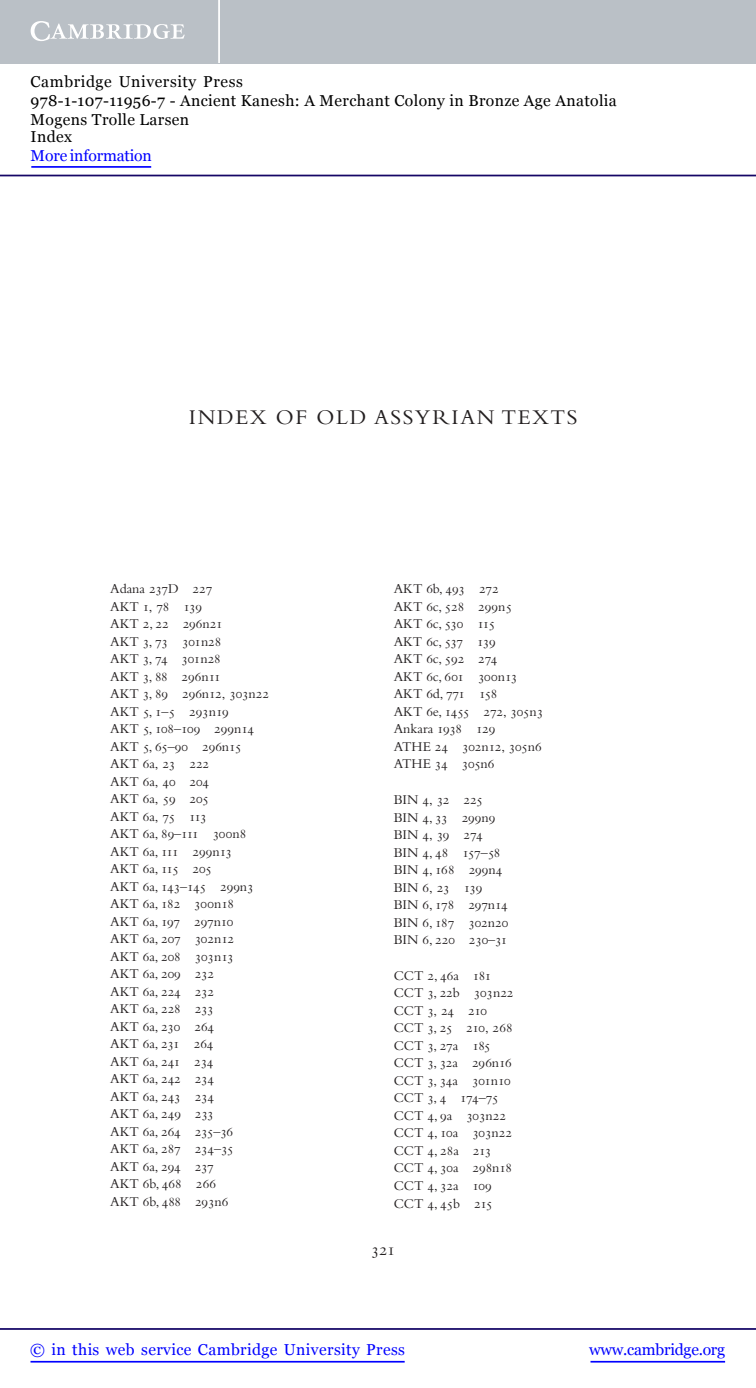
<style>
.page{position:relative;width:756px;height:1388px;background:#fff}
.page>*{position:absolute;margin:0;border:0;box-sizing:border-box;transform-origin:0 0}
.t1{font:21.88px "Bembo Std";letter-spacing:.23em;color:#231f20}
.t2{font:17.5px "Bembo Std";color:#231f20}
.t3{font:15.75px/18.9px "Georgia";letter-spacing:.025em;color:#000}
.t4{font:15.75px "Georgia";letter-spacing:.025em;color:#00f}
.t5{font:15.75px "Georgia";letter-spacing:-.015em;color:#00f}
.t6{font:15.75px "Georgia";letter-spacing:-.01em;color:#00f}
.t7{font:14px/17.5px "Bembo Std";color:#231f20}
</style>
<div class="page">
<hr style="left:591px;top:1361px;width:134px;height:1px;background:#00f">
<hr style="left:0;top:1328px;width:756px;height:2px;background:#150666">
<hr style="left:31px;top:1361px;width:374px;height:1px;background:#00f">
<div style="left:0;top:0;width:756px;height:63px;background:#bac0c6"></div>
<svg style="left:31px;top:21px;width:154px;height:20px"></svg>
<hr style="left:218px;top:0;width:2px;height:63px;background:#fff">
<hr style="left:0;top:175px;width:756px;height:1px;background:#150666">
<hr style="left:31px;top:166px;width:120px;height:2px;background:#00f">
<p class="t3" style="left:31px;top:73px;width:588px">Cambridge University Press<br>978-1-107-11956-7 - Ancient Kanesh: A Merchant Colony in Bronze Age Anatolia<br>Mogens Trolle Larsen</p>
<p class="t3" style="left:31px;top:128px;width:43px">Index</p>
<p class="t6" style="left:31px;top:146px;width:123px">More information</p>
<h1 class="t1" style="left:189px;top:409px;width:390px">INDEX OF OLD ASSYRIAN TEXTS</h1>
<p class="t7" style="left:110px;top:581px;width:160px">Adana 237D 227<br>AKT 1, 78 139<br>AKT 2, 22 296n21<br>AKT 3, 73 301n28<br>AKT 3, 74 301n28<br>AKT 3, 88 296n11<br>AKT 3, 89 296n12, 303n22<br>AKT 5, 1–5 293n19<br>AKT 5, 108–109 299n14<br>AKT 5, 65–90 296n15<br>AKT 6a, 23 222<br>AKT 6a, 40 204<br>AKT 6a, 59 205<br>AKT 6a, 75 113<br>AKT 6a, 89–111 300n8<br>AKT 6a, 111 299n13<br>AKT 6a, 115 205<br>AKT 6a, 143–145 299n3<br>AKT 6a, 182 300n18<br>AKT 6a, 197 297n10<br>AKT 6a, 207 302n12<br>AKT 6a, 208 303n13<br>AKT 6a, 209 232<br>AKT 6a, 224 232<br>AKT 6a, 228 233<br>AKT 6a, 230 264<br>AKT 6a, 231 264<br>AKT 6a, 241 234<br>AKT 6a, 242 234<br>AKT 6a, 243 234<br>AKT 6a, 249 233<br>AKT 6a, 264 235– 36<br>AKT 6a, 287 234– 35<br>AKT 6a, 294 237<br>AKT 6b, 468 266<br>AKT 6b, 488 293n6</p>
<p class="t7" style="left:394px;top:581px;width:151px">AKT 6b, 493 272<br>AKT 6c, 528 299n5<br>AKT 6c, 530 115<br>AKT 6c, 537 139<br>AKT 6c, 592 274<br>AKT 6c, 601 300n13<br>AKT 6d, 771 158<br>AKT 6e, 1455 272, 305n3<br>Ankara 1938 129<br>ATHE 24 302n12, 305n6<br>ATHE 34 305n6</p>
<p class="t7" style="left:394px;top:792px;width:116px">BIN 4, 32 225<br>BIN 4, 33 299n9<br>BIN 4, 39 274<br>BIN 4, 48 157– 58<br>BIN 4, 168 299n4<br>BIN 6, 23 139<br>BIN 6, 178 297n14<br>BIN 6, 187 302n20<br>BIN 6, 220 230– 31</p>
<p class="t7" style="left:394px;top:968px;width:121px">CCT 2, 46a 181<br>CCT 3, 22b 303n22<br>CCT 3, 24 210<br>CCT 3, 25 210, 268<br>CCT 3, 27a 185<br>CCT 3, 32a 296n16<br>CCT 3, 34a 301n10<br>CCT 3, 4 174– 75<br>CCT 4, 9a 303n22<br>CCT 4, 10a 303n22<br>CCT 4, 28a 213<br>CCT 4, 30a 298n18<br>CCT 4, 32a 109<br>CCT 4, 45b 215</p>
<p class="t2" style="left:371px;top:1243px;width:25px">321</p>
<p class="t4" style="left:30px;top:1339px;width:376px">© in this web service Cambridge University Press</p>
<p class="t5" style="left:589px;top:1339px;width:137px">www.cambridge.org</p>
</div>
